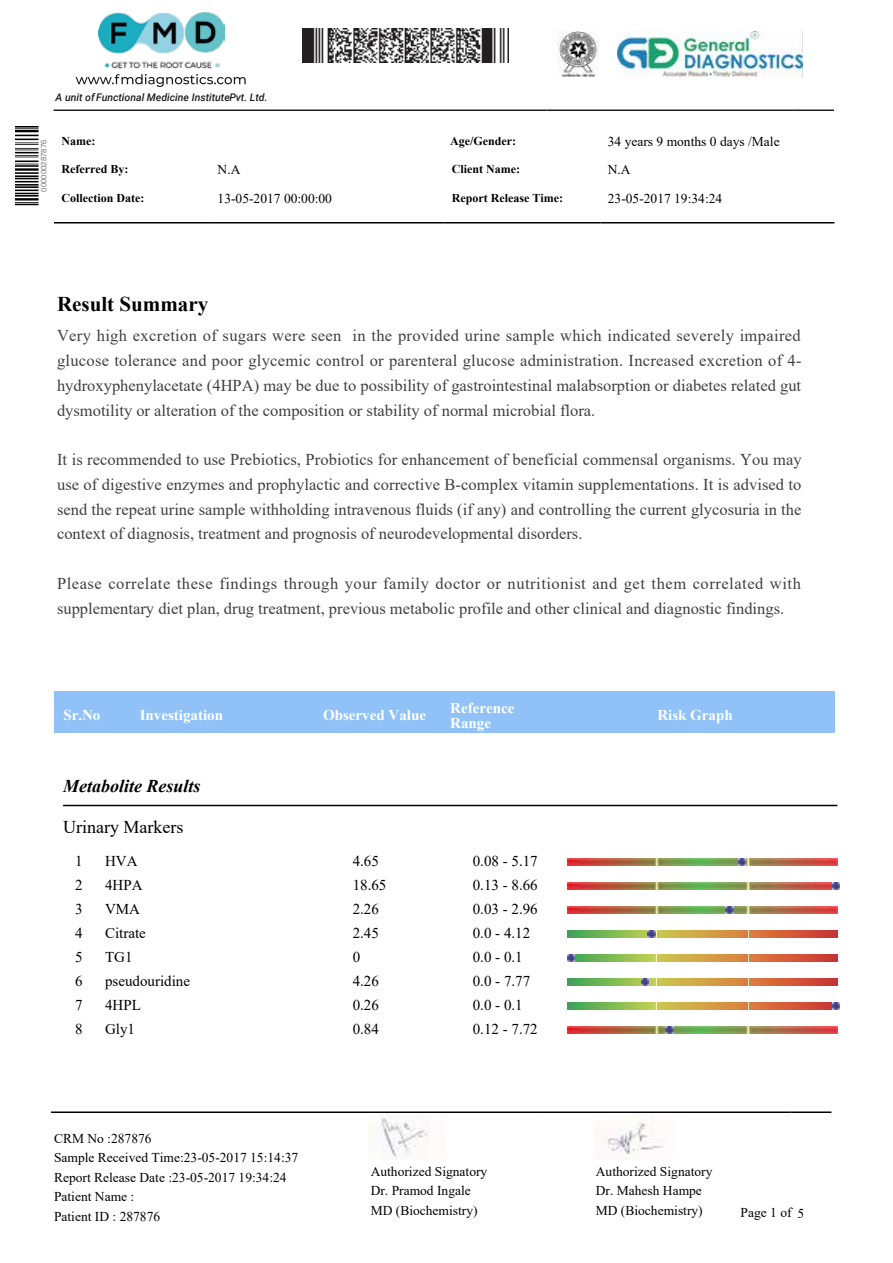
<style>
.page{position:relative;width:893px;height:1263px;background:#fff}
.page>*{position:absolute;margin:0;border:0;box-sizing:border-box;transform-origin:0 0}
.t1{font:700 21px "Times New Roman";color:#000}
.t2{font:italic 700 18px "Times New Roman";color:#000}
.t3{font:18px "Times New Roman";color:#000}
.t4{font:16.5px/24.8px "Times New Roman";color:#404040;text-align:justify}
.t5{font:15px "Times New Roman";color:#000}
.t6{font:700 15px/15px "Times New Roman";color:#fff}
.t7{font:13.5px/19.5px "Times New Roman";color:#000}
.t8{font:700 12px "Times New Roman";color:#000}
.t9{font:italic 500 10.5px "Roboto";color:#1c1c20}
.t10{font:7.8px "Helvetica";color:#808080}
</style>
<div class="page">
<hr style="left:15px;top:126px;width:24px;height:2px;background:#000">
<svg style="left:15px;top:128px;width:24px;height:1px"></svg>
<hr style="left:15px;top:130px;width:24px;height:2px;background:#000">
<svg style="left:15px;top:135px;width:24px;height:30px"></svg>
<hr style="left:15px;top:165px;width:24px;height:2px;background:#000">
<hr style="left:15px;top:168px;width:24px;height:3px;background:#000">
<hr style="left:15px;top:172px;width:24px;height:2px;background:#000">
<hr style="left:15px;top:175px;width:24px;height:2px;background:#000">
<svg style="left:15px;top:178px;width:24px;height:4px"></svg>
<hr style="left:15px;top:184px;width:24px;height:2px;background:#000">
<hr style="left:15px;top:186px;width:24px;height:2px;background:#000">
<svg style="left:15px;top:190px;width:24px;height:4px"></svg>
<hr style="left:15px;top:195px;width:24px;height:2px;background:#000">
<hr style="left:15px;top:198px;width:24px;height:3px;background:#000">
<svg style="left:15px;top:202px;width:24px;height:3px"></svg>
<hr style="left:54px;top:222px;width:156px;height:2px;background:#000">
<hr style="left:210px;top:222px;width:234px;height:2px;background:#000">
<hr style="left:444px;top:222px;width:156px;height:2px;background:#000">
<hr style="left:600px;top:222px;width:234px;height:2px;background:#000">
<div style="left:54px;top:692px;width:56px;height:42px;background:#91c2f7"></div>
<div style="left:110px;top:692px;width:195px;height:42px;background:#91c2f7"></div>
<div style="left:305px;top:692px;width:139px;height:42px;background:#91c2f7"></div>
<div style="left:444px;top:692px;width:111px;height:42px;background:#91c2f7"></div>
<div style="left:555px;top:692px;width:279px;height:42px;background:#91c2f7"></div>
<hr style="left:63px;top:805px;width:774px;height:1px;background:#000">
<img style="left:567px;top:858px;width:270px;height:8px">
<svg style="left:738px;top:858px;width:7px;height:8px"></svg>
<img style="left:567px;top:882px;width:265px;height:8px">
<svg style="left:832px;top:882px;width:7px;height:8px"></svg>
<img style="left:567px;top:906px;width:270px;height:8px">
<svg style="left:726px;top:906px;width:7px;height:8px"></svg>
<img style="left:567px;top:930px;width:270px;height:8px">
<svg style="left:647px;top:930px;width:8px;height:8px"></svg>
<img style="left:574px;top:954px;width:263px;height:8px">
<svg style="left:567px;top:954px;width:7px;height:8px"></svg>
<img style="left:567px;top:978px;width:270px;height:8px">
<svg style="left:641px;top:978px;width:8px;height:8px"></svg>
<img style="left:567px;top:1002px;width:265px;height:8px">
<svg style="left:832px;top:1002px;width:7px;height:8px"></svg>
<img style="left:567px;top:1026px;width:270px;height:8px">
<svg style="left:665px;top:1026px;width:8px;height:8px"></svg>
<hr style="left:51px;top:1111px;width:493px;height:2px;background:#000">
<hr style="left:544px;top:1111px;width:246px;height:2px;background:#000">
<hr style="left:790px;top:1111px;width:41px;height:2px;background:#000">
<img style="left:381px;top:1115px;width:48px;height:44px">
<img style="left:605px;top:1122px;width:61px;height:37px">
<img style="left:98px;top:12px;width:126px;height:57px">
<svg style="left:76px;top:74px;width:170px;height:13px"></svg>
<hr style="left:54px;top:110px;width:492px;height:1px;background:#231f20">
<hr style="left:546px;top:110px;width:246px;height:1px;background:#231f20">
<hr style="left:792px;top:110px;width:42px;height:1px;background:#231f20">
<img style="left:303px;top:28px;width:205px;height:35px">
<img style="left:618px;top:32px;width:184px;height:44px">
<img style="left:558px;top:32px;width:40px;height:44px">
<p class="t9" style="left:56px;top:90px;width:213px">A unit of Functional Medicine Institute Pvt. Ltd.</p>
<p class="t10" style="left:38px;top:192px;width:54px;rotate:-90deg">000000287876</p>
<p class="t8" style="left:61px;top:132px;width:35px">Name:</p>
<p class="t8" style="left:450px;top:133px;width:67px">Age/Gender:</p>
<p class="t7" style="left:607px;top:131px;width:173px">34 years 9 months 0 days /Male</p>
<p class="t8" style="left:62px;top:161px;width:68px">Referred By:</p>
<p class="t7" style="left:218px;top:159px;width:24px">N.A</p>
<p class="t8" style="left:452px;top:161px;width:70px">Client Name:</p>
<p class="t7" style="left:608px;top:159px;width:24px">N.A</p>
<p class="t8" style="left:62px;top:189px;width:84px">Collection Date:</p>
<p class="t7" style="left:218px;top:188px;width:116px">13-05-2017 00:00:00</p>
<p class="t8" style="left:452px;top:189px;width:113px">Report Release Time:</p>
<p class="t7" style="left:608px;top:188px;width:116px">23-05-2017 19:34:24</p>
<p class="t1" style="left:57px;top:288px;width:153px">Result Summary</p>
<p class="t4" style="left:57px;top:323px;width:746px">Very high excretion of sugars were seen in the provided urine sample which indicated severely impaired glucose tolerance and poor glycemic control or parenteral glucose administration. Increased excretion of 4- hydroxyphenylacetate (4HPA) may be due to possibility of gastrointestinal malabsorption or diabetes related gut dysmotility or alteration of the composition or stability of normal microbial flora.</p>
<p class="t4" style="left:57px;top:447px;width:746px">It is recommended to use Prebiotics, Probiotics for enhancement of beneficial commensal organisms. You may use of digestive enzymes and prophylactic and corrective B-complex vitamin supplementations. It is advised to send the repeat urine sample withholding intravenous fluids (if any) and controlling the current glycosuria in the context of diagnosis, treatment and prognosis of neurodevelopmental disorders.</p>
<p class="t4" style="left:57px;top:570px;width:745px">Please correlate these findings through your family doctor or nutritionist and get them correlated with supplementary diet plan, drug treatment, previous metabolic profile and other clinical and diagnostic findings.</p>
<p class="t6" style="left:63px;top:707px;width:39px">Sr.No</p>
<p class="t6" style="left:140px;top:707px;width:85px">Investigation</p>
<p class="t6" style="left:323px;top:707px;width:104px">Observed Value</p>
<p class="t6" style="left:450px;top:700px;width:66px">Reference<br>Range</p>
<p class="t6" style="left:657px;top:707px;width:77px">Risk Graph</p>
<p class="t2" style="left:63px;top:773px;width:139px">Metabolite Results</p>
<p class="t3" style="left:63px;top:814px;width:122px">Urinary Markers</p>
<p class="t5" style="left:75px;top:850px;width:9px">1</p>
<p class="t5" style="left:105px;top:850px;width:34px">HVA</p>
<p class="t5" style="left:352px;top:850px;width:28px">4.65</p>
<p class="t5" style="left:472px;top:850px;width:66px">0.08 - 5.17</p>
<p class="t5" style="left:75px;top:874px;width:9px">2</p>
<p class="t5" style="left:105px;top:874px;width:39px">4HPA</p>
<p class="t5" style="left:352px;top:874px;width:35px">18.65</p>
<p class="t5" style="left:472px;top:874px;width:66px">0.13 - 8.66</p>
<p class="t5" style="left:75px;top:898px;width:9px">3</p>
<p class="t5" style="left:105px;top:898px;width:36px">VMA</p>
<p class="t5" style="left:352px;top:898px;width:28px">2.26</p>
<p class="t5" style="left:472px;top:898px;width:66px">0.03 - 2.96</p>
<p class="t5" style="left:75px;top:922px;width:9px">4</p>
<p class="t5" style="left:105px;top:922px;width:42px">Citrate</p>
<p class="t5" style="left:352px;top:922px;width:28px">2.45</p>
<p class="t5" style="left:472px;top:922px;width:59px">0.0 - 4.12</p>
<p class="t5" style="left:75px;top:946px;width:9px">5</p>
<p class="t5" style="left:105px;top:946px;width:29px">TG1</p>
<p class="t5" style="left:352px;top:946px;width:9px">0</p>
<p class="t5" style="left:472px;top:946px;width:51px">0.0 - 0.1</p>
<p class="t5" style="left:75px;top:970px;width:9px">6</p>
<p class="t5" style="left:105px;top:970px;width:86px">pseudouridine</p>
<p class="t5" style="left:352px;top:970px;width:28px">4.26</p>
<p class="t5" style="left:472px;top:970px;width:59px">0.0 - 7.77</p>
<p class="t5" style="left:75px;top:994px;width:9px">7</p>
<p class="t5" style="left:105px;top:994px;width:37px">4HPL</p>
<p class="t5" style="left:352px;top:994px;width:28px">0.26</p>
<p class="t5" style="left:473px;top:994px;width:51px">0.0 - 0.1</p>
<p class="t5" style="left:75px;top:1018px;width:9px">8</p>
<p class="t5" style="left:105px;top:1018px;width:32px">Gly1</p>
<p class="t5" style="left:352px;top:1018px;width:28px">0.84</p>
<p class="t5" style="left:473px;top:1018px;width:66px">0.12 - 7.72</p>
<p class="t7" style="left:54px;top:1128px;width:246px">CRM No :287876<br>Sample Received Time:23-05-2017 15:14:37<br>Report Release Date :23-05-2017 19:34:24<br>Patient Name :<br>Patient ID : 287876</p>
<p class="t7" style="left:370px;top:1161px;width:118px">Authorized Signatory</p>
<p class="t7" style="left:596px;top:1161px;width:118px">Authorized Signatory</p>
<p class="t7" style="left:370px;top:1181px;width:102px">Dr. Pramod Ingale</p>
<p class="t7" style="left:596px;top:1181px;width:108px">Dr. Mahesh Hampe</p>
<p class="t7" style="left:370px;top:1200px;width:108px">MD (Biochemistry)</p>
<p class="t7" style="left:596px;top:1200px;width:108px">MD (Biochemistry)</p>
<p class="t7" style="left:740px;top:1202px;width:65px">Page 1 of 5</p>
</div>
